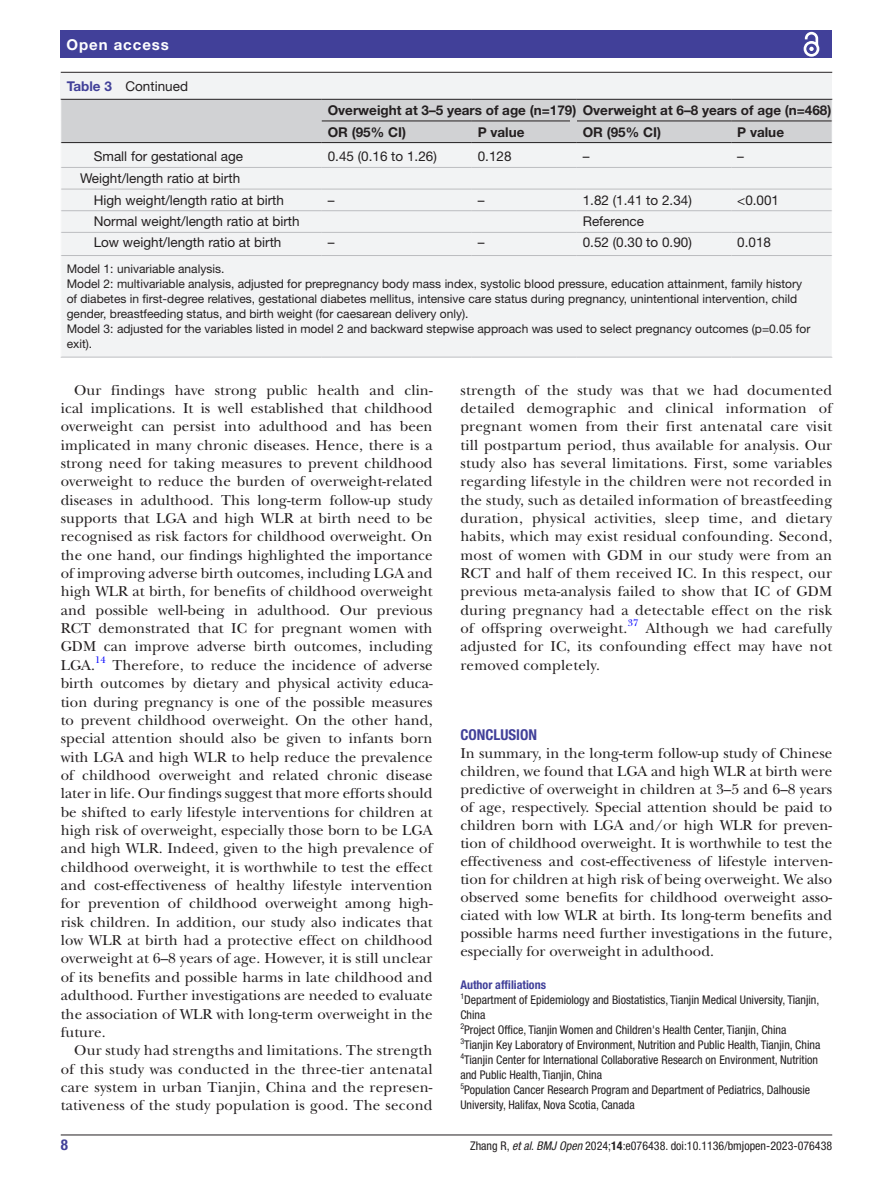
<style>
.page{position:relative;width:893px;height:1191px;background:#fff}
.page>*{position:absolute;margin:0;border:0;box-sizing:border-box;transform-origin:0 0}
.t1{font:15px/18.3px "New Baskerville";letter-spacing:.015em;color:#231f20;text-align:justify}
.t2{font:700 condensed 15px "Helvetica Neue LT Std";color:#414099}
.t3{font:700 15px "Helvetica Neue LT Std";letter-spacing:.065em;color:#fff}
.t4{font:13.5px/21.6px "Helvetica Neue LT Std";color:#231f20}
.t5{font:700 13.5px/21.6px "Helvetica Neue LT Std";color:#231f20}
.t6{font:condensed 12px/15px "Helvetica Neue LT Std";color:#231f20}
.t7{font:12px/15px "Helvetica Neue LT Std";color:#231f20}
.t8{font:9.9px "New Baskerville";color:#00f}
.t9{font:condensed 7.95px "Helvetica Neue LT Std";color:#231f20}
.s1{font-weight:700;color:#414099}
.s2{font-style:italic}
.s3{font-weight:700}
</style>
<div class="page">
<hr style="left:61px;top:1134px;width:771px;height:1px;background:#231f20">
<div style="left:61px;top:31px;width:771px;height:27px;background:#414099"></div>
<svg style="left:803px;top:31px;width:17px;height:26px"></svg>
<div style="left:61px;top:91px;width:771px;height:266px;background:#f2f3f4"></div>
<hr style="left:322px;top:255px;width:150px;height:1px;background:#bcbdc0">
<hr style="left:472px;top:255px;width:105px;height:1px;background:#bcbdc0">
<hr style="left:577px;top:255px;width:154px;height:1px;background:#bcbdc0">
<hr style="left:731px;top:255px;width:101px;height:1px;background:#bcbdc0">
<hr style="left:61px;top:255px;width:261px;height:1px;background:#bcbdc0">
<hr style="left:61px;top:357px;width:261px;height:1px;background:#bcbdc0">
<hr style="left:322px;top:357px;width:150px;height:1px;background:#bcbdc0">
<hr style="left:472px;top:357px;width:105px;height:1px;background:#bcbdc0">
<hr style="left:577px;top:357px;width:154px;height:1px;background:#bcbdc0">
<hr style="left:731px;top:357px;width:101px;height:1px;background:#bcbdc0">
<svg style="left:60px;top:99px;width:773px;height:134px"></svg>
<div style="left:61px;top:73px;width:771px;height:18px;background:#f2f3f4"></div>
<hr style="left:61px;top:72px;width:771px;height:1px;background:#231f20">
<p class="t3" style="left:66px;top:35px;width:104px">Open access</p>
<p class="t4" style="left:67px;top:75px;width:123px"><span class="s1">Table 3</span> Continued</p>
<p class="t5" style="left:328px;top:99px;width:505px">Overweight at 3–5 years of age (n=179) Overweight at 6–8 years of age (n=468)<br>OR (95% CI)</p>
<p class="t5" style="left:478px;top:121px;width:48px">P value</p>
<p class="t5" style="left:583px;top:121px;width:80px">OR (95% CI)</p>
<p class="t5" style="left:737px;top:121px;width:48px">P value</p>
<p class="t4" style="left:94px;top:146px;width:151px">Small for gestational age</p>
<p class="t4" style="left:328px;top:146px;width:111px">0.45 (0.16 to 1.26)</p>
<p class="t4" style="left:478px;top:146px;width:35px">0.128</p>
<p class="t4" style="left:583px;top:146px;width:8px">–</p>
<p class="t4" style="left:737px;top:146px;width:8px">–</p>
<p class="t4" style="left:94px;top:167px;width:192px;text-indent:-14px">Weight/length ratio at birth<br>High weight/length ratio at birth</p>
<p class="t4" style="left:328px;top:189px;width:8px">–</p>
<p class="t4" style="left:478px;top:189px;width:8px">–</p>
<p class="t4" style="left:583px;top:189px;width:111px">1.82 (1.41 to 2.34)</p>
<p class="t4" style="left:737px;top:189px;width:43px">&lt;0.001</p>
<p class="t4" style="left:94px;top:211px;width:208px">Normal weight/length ratio at birth</p>
<p class="t4" style="left:583px;top:211px;width:63px">Reference</p>
<p class="t4" style="left:94px;top:231px;width:189px">Low weight/length ratio at birth</p>
<p class="t4" style="left:328px;top:231px;width:8px">–</p>
<p class="t4" style="left:478px;top:231px;width:8px">–</p>
<p class="t4" style="left:583px;top:231px;width:111px">0.52 (0.30 to 0.90)</p>
<p class="t4" style="left:737px;top:231px;width:35px">0.018</p>
<p class="t7" style="left:67px;top:261px;width:745px">Model 1: univariable analysis.<br>Model 2: multivariable analysis, adjusted for prepregnancy body mass index, systolic blood pressure, education attainment, family history of diabetes in first-degree relatives, gestational diabetes mellitus, intensive care status during pregnancy, unintentional intervention, child gender, breastfeeding status, and birth weight (for caesarean delivery only).<br>Model 3: adjusted for the variables listed in model 2 and backward stepwise approach was used to select pregnancy outcomes (p=0.05 for exit).</p>
<p class="t1" style="left:61px;top:381px;width:373px;text-indent:14px">Our findings have strong public health and clin&shy;ical implications. It is well established that childhood overweight can persist into adulthood and has been implicated in many chronic diseases. Hence, there is a strong need for taking measures to prevent childhood overweight to reduce the burden of overweight-related diseases in adulthood. This long-term follow-up study supports that LGA and high WLR at birth need to be recognised as risk factors for childhood overweight. On the one hand, our findings highlighted the importance of improving adverse birth outcomes, including LGA and high WLR at birth, for benefits of childhood overweight and possible well-being in adulthood. Our previous RCT demonstrated that IC for pregnant women with GDM can improve adverse birth outcomes, including LGA.<sup>14</sup></p>
<p class="t1" style="left:61px;top:656px;width:373px;text-indent:52px">Therefore, to reduce the incidence of adverse birth outcomes by dietary and physical activity educa&shy;tion during pregnancy is one of the possible measures to prevent childhood overweight. On the other hand, special attention should also be given to infants born with LGA and high WLR to help reduce the prevalence of childhood overweight and related chronic disease later in life. Our findings suggest that more efforts should be shifted to early lifestyle interventions for children at high risk of overweight, especially those born to be LGA and high WLR. Indeed, given to the high prevalence of childhood overweight, it is worthwhile to test the effect and cost-effectiveness of healthy lifestyle intervention for prevention of childhood overweight among high&shy;risk children. In addition, our study also indicates that low WLR at birth had a protective effect on childhood overweight at 6–8 years of age. However, it is still unclear of its benefits and possible harms in late childhood and adulthood. Further investigations are needed to evaluate the association of WLR with long-term overweight in the future.</p>
<p class="t1" style="left:61px;top:1041px;width:373px;text-indent:14px">Our study had strengths and limitations. The strength of this study was conducted in the three-tier antenatal care system in urban Tianjin, China and the represen&shy;tativeness of the study population is good. The second</p>
<p class="t1" style="left:460px;top:381px;width:373px">strength of the study was that we had documented detailed demographic and clinical information of pregnant women from their first antenatal care visit till postpartum period, thus available for analysis. Our study also has several limitations. First, some variables regarding lifestyle in the children were not recorded in the study, such as detailed information of breastfeeding duration, physical activities, sleep time, and dietary habits, which may exist residual confounding. Second, most of women with GDM in our study were from an RCT and half of them received IC. In this respect, our previous meta-analysis failed to show that IC of GDM during pregnancy had a detectable effect on the risk of offspring overweight.</p>
<p class="t8" style="left:628px;top:617px;width:12px">37</p>
<p class="t1" style="left:460px;top:619px;width:373px;text-indent:185px">Although we had carefully adjusted for IC, its confounding effect may have not removed completely.</p>
<p class="t2" style="left:460px;top:725px;width:78px">CONCLUSION</p>
<p class="t1" style="left:460px;top:744px;width:373px">In summary, in the long-term follow-up study of Chinese children, we found that LGA and high WLR at birth were predictive of overweight in children at 3–5 and 6–8 years of age, respectively. Special attention should be paid to children born with LGA and/or high WLR for preven&shy;tion of childhood overweight. It is worthwhile to test the effectiveness and cost-effectiveness of lifestyle interven&shy;tion for children at high risk of being overweight. We also observed some benefits for childhood overweight asso&shy;ciated with low WLR at birth. Its long-term benefits and possible harms need further investigations in the future, especially for overweight in adulthood.</p>
<p class="t6" style="left:460px;top:977px;width:360px"><span class="s1">Author affiliations<br></span><sup>1</sup>Department of Epidemiology and Biostatistics, Tianjin Medical University, Tianjin,<br>China</p>
<p class="t9" style="left:460px;top:1021px;width:5px">2</p>
<p class="t6" style="left:464px;top:1022px;width:324px">Project Office, Tianjin Women and Children's Health Center, Tianjin, China</p>
<p class="t9" style="left:460px;top:1036px;width:5px">3</p>
<p class="t6" style="left:464px;top:1037px;width:358px">Tianjin Key Laboratory of Environment, Nutrition and Public Health, Tianjin, China</p>
<p class="t9" style="left:460px;top:1051px;width:5px">4</p>
<p class="t6" style="left:460px;top:1052px;width:359px;text-indent:4px">Tianjin Center for International Collaborative Research on Environment, Nutrition and Public Health, Tianjin, China</p>
<p class="t9" style="left:460px;top:1081px;width:5px">5</p>
<p class="t6" style="left:460px;top:1082px;width:351px;text-indent:4px">Population Cancer Research Program and Department of Pediatrics, Dalhousie<br>University, Halifax, Nova Scotia, Canada</p>
<p class="t2" style="left:61px;top:1135px;width:9px">8</p>
<p class="t6" style="left:470px;top:1137px;width:364px">Zhang R, <span class="s2">et al</span>. <span class="s2">BMJ Open</span> 2024;<span class="s3">14</span>:e076438. doi:10.1136/bmjopen-2023-076438</p>
</div>
